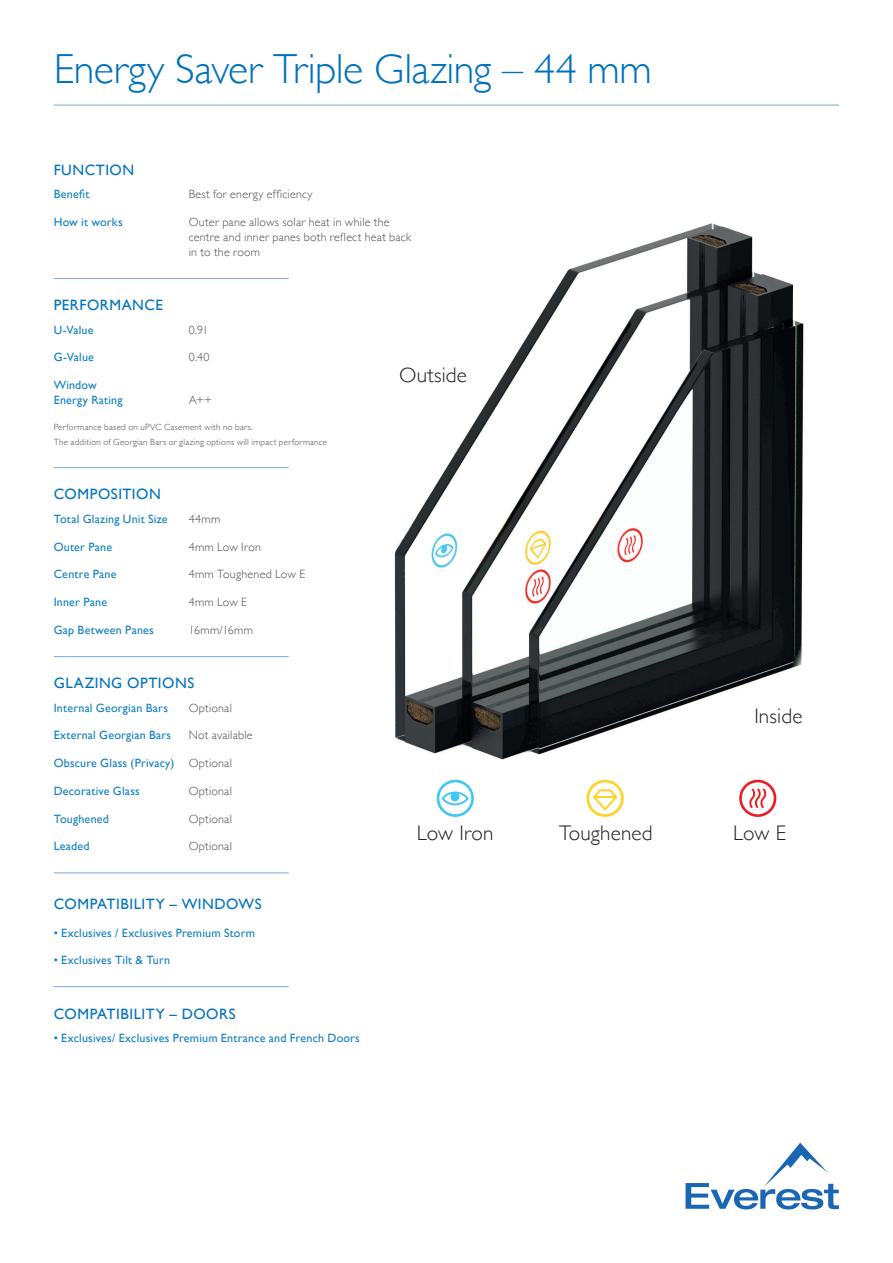
<style>
.page{position:relative;width:893px;height:1263px;background:#fff}
.page>*{position:absolute;margin:0;border:0;box-sizing:border-box;transform-origin:0 0}
.t1{font:300 42px "Gill Sans";letter-spacing:-.01em;color:#0072bc}
.t2{font:300 21.15px "Gill Sans";letter-spacing:.01em;color:#231f20}
.t3{font:15px "Gill Sans";letter-spacing:.035em;color:#0072bc}
.t4{font:12px/15px "Gill Sans";letter-spacing:.02em;color:#107fc3}
.t5{font:300 12px/15px "Gill Sans";letter-spacing:.02em;color:#4b4c4d}
.t6{font:300 9px/15px "Gill Sans";letter-spacing:.03em;color:#4b4c4d}
.s1{font-weight:300;color:#4b4c4d}
</style>
<div class="page">
<img style="left:394px;top:223px;width:410px;height:594px">
<svg style="left:747px;top:786px;width:19px;height:24px"></svg>
<div style="left:739px;top:780px;width:37px;height:37px;border:3px solid #ee1d23;border-radius:50%"></div>
<div style="left:586px;top:780px;width:38px;height:37px;border:3px solid #ffd224;border-radius:50%"></div>
<svg style="left:591px;top:788px;width:28px;height:24px"></svg>
<div style="left:442px;top:791px;width:26px;height:14px;border:2px solid #40c7f4;border-radius:50%"></div>
<div style="left:451px;top:792px;width:8px;height:9px;background:#40c7f4;border-radius:50%"></div>
<div style="left:437px;top:780px;width:37px;height:37px;border:3px solid #40c7f4;border-radius:50%"></div>
<hr style="left:54px;top:105px;width:785px;height:1px;background:#7ea7d8">
<svg style="left:685px;top:1143px;width:154px;height:66px"></svg>
<hr style="left:54px;top:278px;width:235px;height:1px;background:#7ea7d8">
<hr style="left:54px;top:467px;width:235px;height:1px;background:#7ea7d8">
<hr style="left:54px;top:656px;width:235px;height:1px;background:#7ea7d8">
<hr style="left:54px;top:873px;width:235px;height:1px;background:#7ea7d8">
<hr style="left:54px;top:986px;width:235px;height:1px;background:#7ea7d8">
<h1 class="t1" style="left:54px;top:36px;width:600px">Energy Saver Triple Glazing – 44 mm</h1>
<p class="t3" style="left:54px;top:161px;width:82px">FUNCTION</p>
<p class="t4" style="left:54px;top:186px;width:37px">Benefit</p>
<p class="t5" style="left:189px;top:186px;width:125px">Best for energy efficiency</p>
<p class="t4" style="left:54px;top:214px;width:71px">How it works</p>
<p class="t5" style="left:189px;top:214px;width:224px">Outer pane allows solar heat in while the centre and inner panes both reflect heat back in to the room</p>
<p class="t3" style="left:54px;top:296px;width:111px">PERFORMANCE</p>
<p class="t4" style="left:54px;top:322px;width:41px">U-Value</p>
<p class="t5" style="left:189px;top:322px;width:21px">0.91</p>
<p class="t4" style="left:54px;top:350px;width:42px">G-Value</p>
<p class="t5" style="left:189px;top:349px;width:22px">0.40</p>
<p class="t4" style="left:54px;top:377px;width:70px">Window<br>Energy Rating</p>
<p class="t5" style="left:189px;top:392px;width:25px">A++</p>
<p class="t6" style="left:54px;top:419px;width:275px">Performance based on uPVC Casement with no bars.<br>The addition of Georgian Bars or glazing options will impact performance</p>
<p class="t3" style="left:54px;top:485px;width:109px">COMPOSITION</p>
<p class="t4" style="left:54px;top:511px;width:115px">Total Glazing Unit Size</p>
<p class="t5" style="left:189px;top:511px;width:33px">44mm</p>
<p class="t4" style="left:54px;top:539px;width:60px">Outer Pane</p>
<p class="t5" style="left:189px;top:538px;width:74px">4mm Low Iron</p>
<p class="t4" style="left:54px;top:567px;width:64px">Centre Pane</p>
<p class="t5" style="left:189px;top:566px;width:118px">4mm Toughened Low E</p>
<p class="t4" style="left:54px;top:594px;width:55px">Inner Pane</p>
<p class="t5" style="left:189px;top:594px;width:60px">4mm Low E</p>
<p class="t4" style="left:54px;top:622px;width:102px">Gap Between Panes</p>
<p class="t5" style="left:189px;top:622px;width:66px">16mm/16mm</p>
<p class="t3" style="left:54px;top:674px;width:142px">GLAZING OPTIONS</p>
<p class="t4" style="left:54px;top:700px;width:116px">Internal Georgian Bars</p>
<p class="t5" style="left:189px;top:700px;width:45px">Optional</p>
<p class="t4" style="left:54px;top:728px;width:119px">External Georgian Bars</p>
<p class="t5" style="left:189px;top:727px;width:66px">Not available</p>
<p class="t4" style="left:54px;top:755px;width:180px">Obscure Glass (Privacy) <span class="s1">Optional</span></p>
<p class="t4" style="left:54px;top:783px;width:88px">Decorative Glass</p>
<p class="t5" style="left:189px;top:783px;width:45px">Optional</p>
<p class="t4" style="left:54px;top:811px;width:57px">Toughened</p>
<p class="t5" style="left:189px;top:811px;width:45px">Optional</p>
<p class="t4" style="left:54px;top:839px;width:37px">Leaded</p>
<p class="t5" style="left:189px;top:838px;width:45px">Optional</p>
<p class="t3" style="left:54px;top:895px;width:209px">COMPATIBILITY – WINDOWS</p>
<p class="t4" style="left:54px;top:925px;width:203px">• Exclusives / Exclusives Premium Storm</p>
<p class="t4" style="left:54px;top:953px;width:118px">• Exclusives Tilt &amp; Turn</p>
<p class="t3" style="left:54px;top:1005px;width:183px">COMPATIBILITY – DOORS</p>
<p class="t4" style="left:54px;top:1030px;width:308px">• Exclusives/ Exclusives Premium Entrance and French Doors</p>
<h2 class="t2" style="left:399px;top:358px;width:69px">Outside</h2>
<h2 class="t2" style="left:754px;top:700px;width:50px">Inside</h2>
<h2 class="t2" style="left:417px;top:816px;width:78px">Low Iron</h2>
<h2 class="t2" style="left:559px;top:816px;width:95px">Toughened</h2>
<h2 class="t2" style="left:733px;top:816px;width:55px">Low E</h2>
</div>
